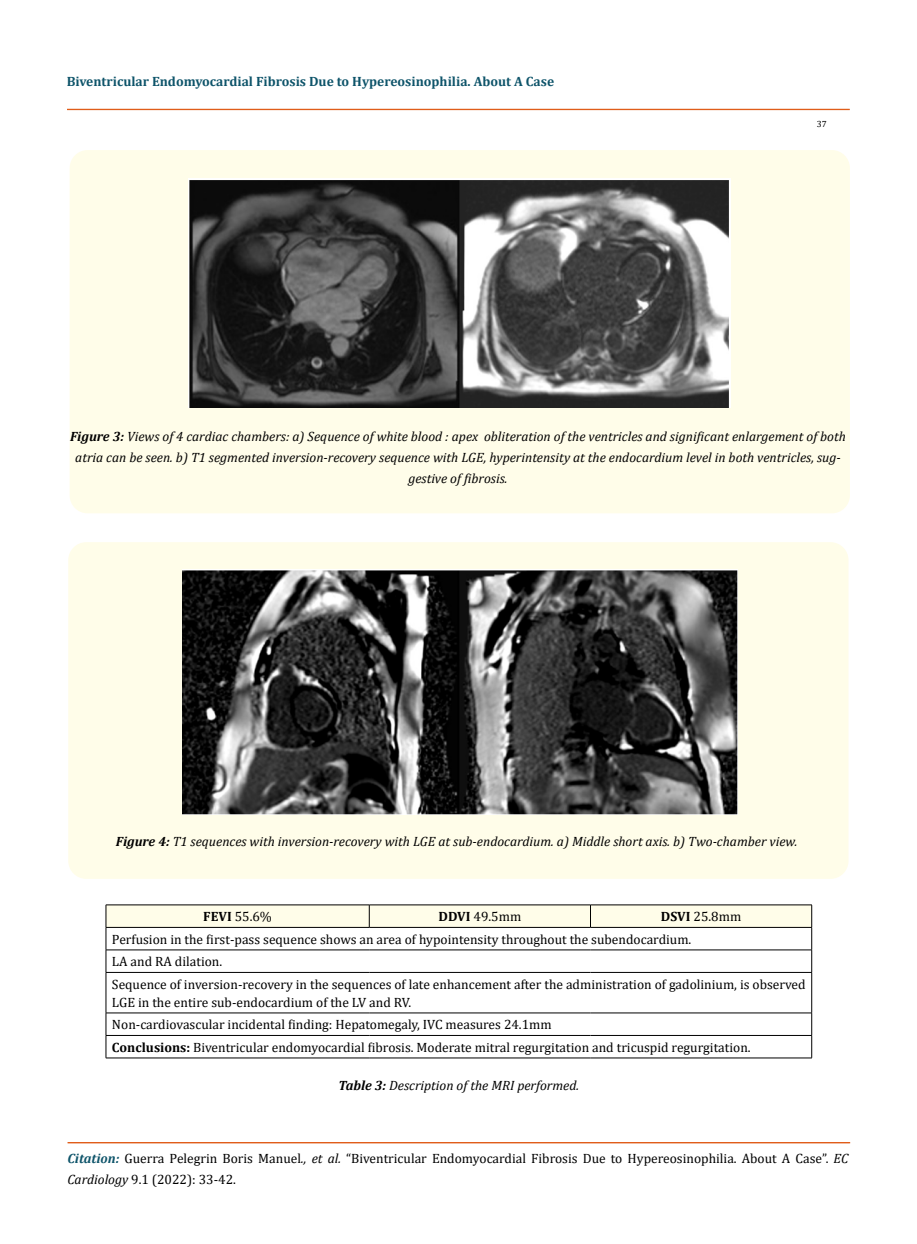
<style>
.page{position:relative;width:917px;height:1244px;background:#fff}
.page>*{position:absolute;margin:0;border:0;box-sizing:border-box;transform-origin:0 0}
.t1{font:13.5px/22.5px "Cambria";color:#000}
.t2{font:italic 13.5px/21px "Cambria";color:#000;text-align:center}
.t3{font:700 13.5px "Cambria";color:#0e546a}
.t4{font:9px "Cambria";color:#000}
.s1{font-weight:700}
.s2{font-weight:700;font-style:italic;color:#0e546a}
.s3{font-style:italic}
</style>
<div class="page">
<div style="left:67px;top:109px;width:782px;height:1px;border:1px solid #e05d1a"></div>
<div style="left:68px;top:1142px;width:781px;height:1px;border:1px solid #e05d1a"></div>
<div style="left:70px;top:150px;width:779px;height:363px;background:#fffde9;border-radius:18px"></div>
<img style="left:189px;top:178px;width:541px;height:229px">
<div style="left:68px;top:542px;width:780px;height:337px;background:#fffde9;border-radius:18px"></div>
<img style="left:182px;top:569px;width:555px;height:245px">
<hr style="left:106px;top:904px;width:263px;height:1px;background:#000">
<hr style="left:369px;top:904px;width:221px;height:1px;background:#000">
<hr style="left:590px;top:904px;width:221px;height:1px;background:#000">
<svg style="left:106px;top:905px;width:706px;height:67px"></svg>
<hr style="left:106px;top:972px;width:263px;height:1px;background:#000">
<hr style="left:106px;top:972px;width:1px;height:40px;background:#000">
<hr style="left:369px;top:972px;width:221px;height:1px;background:#000">
<hr style="left:590px;top:972px;width:221px;height:1px;background:#000">
<hr style="left:811px;top:972px;width:1px;height:40px;background:#000">
<hr style="left:106px;top:1012px;width:263px;height:1px;background:#000">
<hr style="left:369px;top:1012px;width:221px;height:1px;background:#000">
<hr style="left:590px;top:1012px;width:221px;height:1px;background:#000">
<hr style="left:106px;top:1035px;width:263px;height:1px;background:#000">
<svg style="left:106px;top:1013px;width:1px;height:44px"></svg>
<hr style="left:369px;top:1035px;width:221px;height:1px;background:#000">
<hr style="left:590px;top:1035px;width:221px;height:1px;background:#000">
<svg style="left:811px;top:1013px;width:1px;height:44px"></svg>
<hr style="left:106px;top:1057px;width:263px;height:1px;background:#000">
<hr style="left:369px;top:1057px;width:221px;height:1px;background:#000">
<hr style="left:590px;top:1057px;width:221px;height:1px;background:#000">
<p class="t3" style="left:67px;top:72px;width:489px">Biventricular Endomyocardial Fibrosis Due to Hypereosinophilia. About A Case</p>
<p class="t4" style="left:816px;top:118px;width:11px">37</p>
<p class="t2" style="left:70px;top:425px;width:777px"><span class="s1">Figure 3:</span> Views of 4 cardiac chambers: a) Sequence of white blood : apex obliteration of the ventricles and significant enlargement of both atria can be seen. b) T1 segmented inversion-recovery sequence with LGE, hyperintensity at the endocardium level in both ventricles, sug&shy;gestive of fibrosis.</p>
<p class="t2" style="left:116px;top:830px;width:683px"><span class="s1">Figure 4:</span> T1 sequences with inversion-recovery with LGE at sub-endocardium. a) Middle short axis. b) Two-chamber view.</p>
<p class="t1" style="left:112px;top:905px;width:695px;text-indent:549px"><span class="s1">DSVI</span> 25.8mm<br>Perfusion in the first-pass sequence shows an area of hypointensity throughout the subendocardium.<br>LA and RA dilation.<br>Sequence of inversion-recovery in the sequences of late enhancement after the administration of gadolinium, is observed</p>
<p class="t1" style="left:112px;top:991px;width:640px">LGE in the entire sub-endocardium of the LV and RV.<br>Non-cardiovascular incidental finding: Hepatomegaly, IVC measures 24.1mm<br><span class="s1">Conclusions:</span> Biventricular endomyocardial fibrosis. Moderate mitral regurgitation and tricuspid regurgitation.</p>
<p class="t2" style="left:338px;top:1074px;width:242px"><span class="s1">Table 3:</span> Description of the MRI performed.</p>
<p class="t1" style="left:203px;top:905px;width:70px"><span class="s1">FEVI</span> 55.6%</p>
<p class="t1" style="left:438px;top:905px;width:84px"><span class="s1">DDVI</span> 49.5mm</p>
<p class="t1" style="left:68px;top:1147px;width:782px;line-height:21px"><span class="s2">Citation:</span> Guerra Pelegrin Boris Manuel<span class="s3">., et al.</span> “Biventricular Endomyocardial Fibrosis Due to Hypereosinophilia. About A Case”. <span class="s3">EC<br>Cardiology</span> 9.1 (2022): 33-42.</p>
</div>
